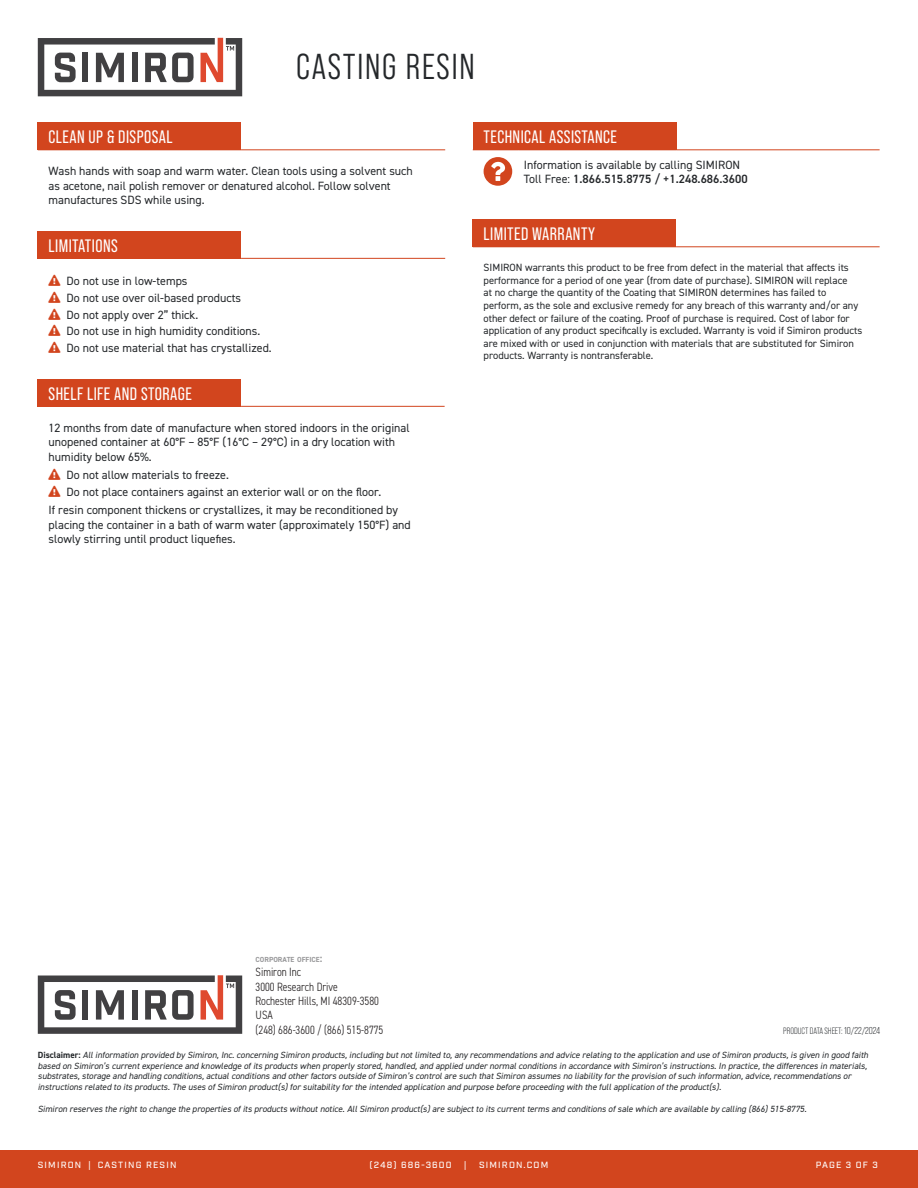
<style>
.page{position:relative;width:918px;height:1188px;background:#fff}
.page>*{position:absolute;margin:0;border:0;box-sizing:border-box;transform-origin:0 0}
.t1{font:36px "Bebas Neue Pro Middle";letter-spacing:.05em;color:#24272a}
.t2{font:18px "Bebas Neue Pro";letter-spacing:.025em;color:#fff}
.t3{font:12px/14.4px "DIN2014";color:#24272a}
.t4{font:300 condensed 12px/14.4px "DIN2014";color:#231f20}
.t5{font:10.5px/12.6px "DIN2014";color:#24272a}
.t6{font:9.15px "Bebas Neue Pro";color:#24272a}
.t7{font:italic 9px/10.8px "DIN2014";color:#24272a}
.t8{font:500 9px "Industry";letter-spacing:.13em;color:#fff}
.t9{font:700 7.35px "DIN2014";color:#98989a}
.s1{color:#d2451e}
.s2{font-weight:600}
.s3{font-size:10.5px}
.s4{font-weight:700;font-style:normal}
.s5{font-size:10.05px}
</style>
<div class="page">
<div style="left:0;top:1150px;width:918px;height:38px;background:#d2451e"></div>
<svg style="left:38px;top:38px;width:204px;height:58px"></svg>
<div style="left:473px;top:220px;width:203px;height:27px;background:#d2451e"></div>
<hr style="left:676px;top:246px;width:204px;height:1px;background:#d2451e">
<div style="left:473px;top:123px;width:203px;height:27px;background:#d2451e"></div>
<hr style="left:676px;top:149px;width:204px;height:1px;background:#d2451e">
<svg style="left:484px;top:157px;width:28px;height:29px"></svg>
<div style="left:38px;top:379px;width:203px;height:27px;background:#d2451e"></div>
<hr style="left:38px;top:406px;width:203px;height:1px;background:#d2451e">
<hr style="left:241px;top:406px;width:204px;height:1px;background:#d2451e">
<div style="left:38px;top:123px;width:203px;height:27px;background:#d2451e"></div>
<hr style="left:241px;top:149px;width:204px;height:1px;background:#d2451e">
<div style="left:38px;top:231px;width:203px;height:27px;background:#d2451e"></div>
<hr style="left:38px;top:258px;width:203px;height:1px;background:#d2451e">
<hr style="left:241px;top:258px;width:204px;height:1px;background:#d2451e">
<svg style="left:38px;top:975px;width:204px;height:59px"></svg>
<h1 class="t1" style="left:296px;top:46px;width:180px">CASTING RESIN</h1>
<h2 class="t2" style="left:49px;top:127px;width:125px">CLEAN UP &amp; DISPOSAL</h2>
<h3 class="t3" style="left:49px;top:164px;width:366px">Wash hands with soap and warm water. Clean tools using a solvent such as acetone, nail polish remover or denatured alcohol. Follow solvent manufactures SDS while using.</h3>
<h2 class="t2" style="left:49px;top:235px;width:71px">LIMITATIONS</h2>
<h3 class="t3" style="left:49px;top:273px;width:140px"><span class="s1">❑</span> Do not use in low-temps</h3>
<h3 class="t3" style="left:49px;top:290px;width:194px"><span class="s1">❑</span> Do not use over oil-based products</h3>
<h3 class="t3" style="left:49px;top:307px;width:151px"><span class="s1">❑</span> Do not apply over 2” thick.</h3>
<h3 class="t3" style="left:49px;top:324px;width:213px"><span class="s1">❑</span> Do not use in high humidity conditions.</h3>
<h3 class="t3" style="left:49px;top:341px;width:225px"><span class="s1">❑</span> Do not use material that has crystallized.</h3>
<h2 class="t2" style="left:49px;top:383px;width:145px">SHELF LIFE AND STORAGE</h2>
<h3 class="t3" style="left:49px;top:420px;width:363px">12 months from date of manufacture when stored indoors in the original unopened container at 60°F – 85°F (16°C – 29°C) in a dry location with humidity below 65%.</h3>
<h3 class="t3" style="left:49px;top:467px;width:182px"><span class="s1">❑</span> Do not allow materials to freeze.</h3>
<h3 class="t3" style="left:49px;top:483px;width:351px;line-height:17.9px"><span class="s1">❑</span> Do not place containers against an exterior wall or on the floor.<br>If resin component thickens or crystallizes, it may be reconditioned by</h3>
<h3 class="t3" style="left:49px;top:517px;width:364px">placing the container in a bath of warm water (approximately 150°F) and slowly stirring until product liquefies.</h3>
<h2 class="t2" style="left:484px;top:127px;width:135px">TECHNICAL ASSISTANCE</h2>
<h3 class="t3" style="left:524px;top:157px;width:225px">Information is available by calling SIMIRON<br>Toll Free: <span class="s2">1.866.515.8775 / +1.248.686.3600</span></h3>
<h2 class="t2" style="left:484px;top:224px;width:113px">LIMITED WARRANTY</h2>
<p class="t5" style="left:484px;top:261px;width:380px">SIMIRON warrants this product to be free from defect in the material that affects its performance for a period of one year (from date of purchase). SIMIRON will replace<br>at no charge the quantity of the Coating that SIMIRON determines has failed to perform, as the sole and exclusive remedy for any breach of this warranty and/or any other defect or failure of the coating. Proof of purchase is required. Cost of labor for application of any product specifically is excluded. Warranty is void if Simiron products are mixed with or used in conjunction with materials that are substituted for Simiron products. Warranty is nontransferable.</p>
<p class="t9" style="left:256px;top:954px;width:68px">CORPORATE OFFICE<span class="s3">:</span></p>
<h3 class="t4" style="left:256px;top:965px;width:129px">Simiron Inc<br>3000 Research Drive<br>Rochester Hills, MI 48309-3580<br>USA<br>(248) 686-3600 / (866) 515-8775</h3>
<p class="t7" style="left:38px;top:1049px;width:834px"><span class="s4">D i s c l a i m e r :</span> Allinformation provided by Simiron,Inc.concerning Simiron products,including butnotlimited to,any recommendations and advice relating to the application and use ofSimiron products,is given in good faith based on Simiron’s currentexperience and knowledge ofits products when properly stored,handled,and applied undernormalconditions in accordance with Simiron’s instructions.In practice,the differences in materials, substrates,storage and handling conditions,actualconditions and otherfactors outside ofSimiron’s controlare such thatSimiron assumes no liability forthe provision ofsuch information,advice,recommendations or instructions related to its products.The uses ofSimiron product(s)forsuitability forthe intended application and purpose before proceeding with the fullapplication ofthe product(s).</p>
<p class="t7" style="left:38px;top:1103px;width:772px">Simiron reserves the rightto change the properties ofits products withoutnotice.AllSimiron product(s)are subjectto its currentterms and conditions ofsale which are available by calling (866)515-8775.</p>
<p class="t6" style="left:783px;top:1026px;width:98px">PRODUCT DATA SHEET: <span class="s5">10/22/2024</span></p>
<p class="t8" style="left:38px;top:1160px;width:140px">SIMIRON | CASTING RESIN</p>
<p class="t8" style="left:816px;top:1160px;width:64px">PAGE 3 OF 3</p>
<p class="t8" style="left:370px;top:1160px;width:83px">(248) 686-3600</p>
<p class="t8" style="left:464px;top:1160px;width:4px">|</p>
<p class="t8" style="left:479px;top:1160px;width:71px">SIMIRON.COM</p>
</div>
